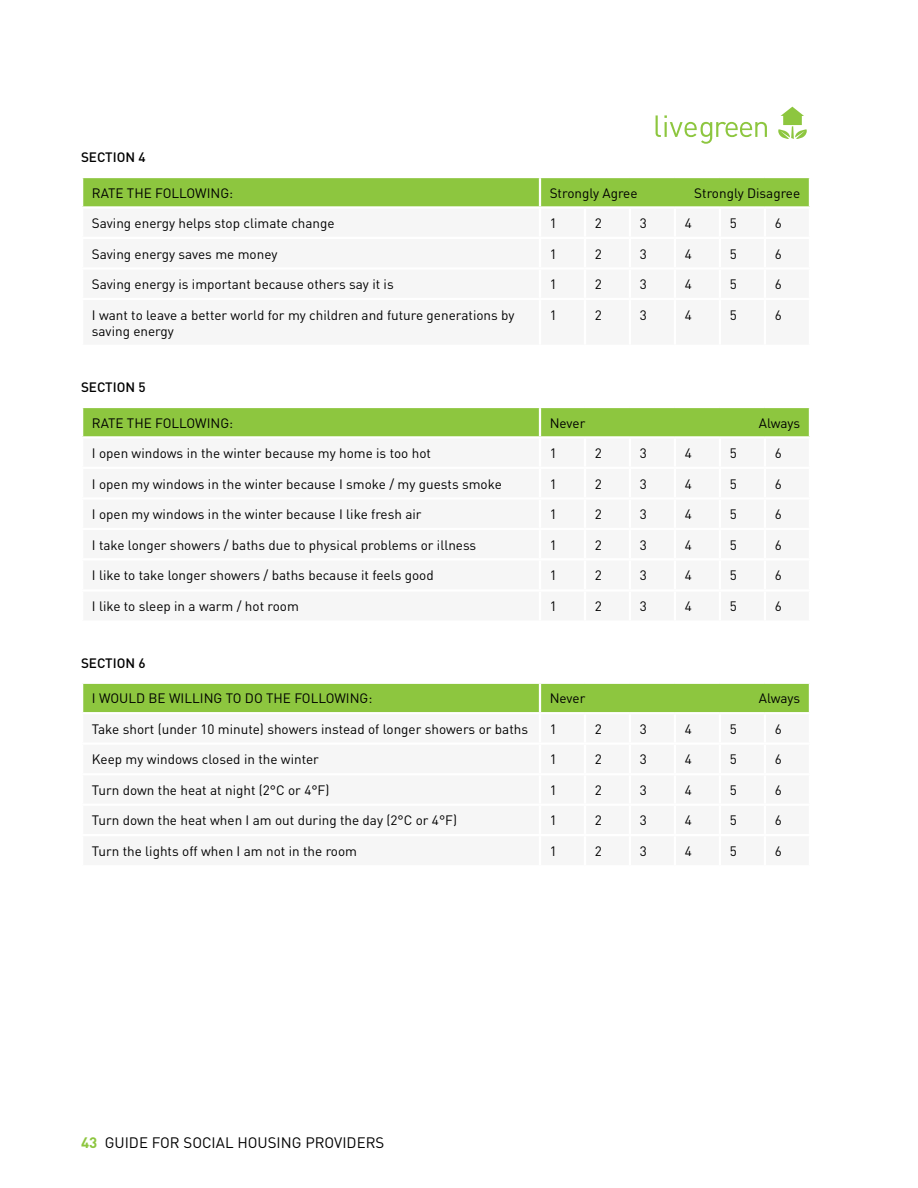
<style>
.page{position:relative;width:918px;height:1188px;background:#fff}
.page>*{position:absolute;margin:0;border:0;box-sizing:border-box;transform-origin:0 0}
.t1{font:15px "DIN";color:#000}
.Table_-_Body{font:13.5px/16.5px "DIN";color:#000}
.Table_-_Header{font:13.5px "DIN";color:#000}
.BINGO{font:500 13.5px "DIN";color:#000}
.s1{font-weight:700;color:#8dc63f}
</style>
<div class="page">
<svg style="left:656px;top:115px;width:111px;height:29px"></svg>
<svg style="left:778px;top:107px;width:29px;height:32px"></svg>
<div style="left:83px;top:178px;width:726px;height:28px;background:#8dc63f"></div>
<hr style="left:539px;top:178px;width:2px;height:28px;background:#fff">
<div style="left:83px;top:408px;width:726px;height:28px;background:#8dc63f"></div>
<hr style="left:539px;top:408px;width:2px;height:28px;background:#fff">
<div style="left:83px;top:684px;width:726px;height:28px;background:#8dc63f"></div>
<hr style="left:539px;top:684px;width:2px;height:28px;background:#fff">
<p class="BINGO" style="left:81px;top:149px;width:66px">SECTION 4</p>
<p class="Table_-_Header" style="left:92px;top:184px;width:143px">RATE THE FOLLOWING:</p>
<p class="Table_-_Body" style="left:550px;top:184px;width:89px">Strongly Agree</p>
<p class="Table_-_Body" style="left:694px;top:184px;width:107px">Strongly Disagree</p>
<p class="Table_-_Body" style="left:92px;top:215px;width:244px">Saving energy helps stop climate change</p>
<p class="Table_-_Body" style="left:550px;top:215px;width:9px">1</p>
<p class="Table_-_Body" style="left:595px;top:215px;width:9px">2</p>
<p class="Table_-_Body" style="left:640px;top:215px;width:9px">3</p>
<p class="Table_-_Body" style="left:685px;top:215px;width:9px">4</p>
<p class="Table_-_Body" style="left:730px;top:215px;width:9px">5</p>
<p class="Table_-_Body" style="left:775px;top:215px;width:9px">6</p>
<p class="Table_-_Body" style="left:92px;top:245px;width:187px">Saving energy saves me money</p>
<p class="Table_-_Body" style="left:550px;top:245px;width:9px">1</p>
<p class="Table_-_Body" style="left:595px;top:245px;width:9px">2</p>
<p class="Table_-_Body" style="left:640px;top:245px;width:9px">3</p>
<p class="Table_-_Body" style="left:685px;top:245px;width:9px">4</p>
<p class="Table_-_Body" style="left:730px;top:245px;width:9px">5</p>
<p class="Table_-_Body" style="left:775px;top:245px;width:9px">6</p>
<p class="Table_-_Body" style="left:92px;top:276px;width:303px">Saving energy is important because others say it is</p>
<p class="Table_-_Body" style="left:550px;top:276px;width:9px">1</p>
<p class="Table_-_Body" style="left:595px;top:276px;width:9px">2</p>
<p class="Table_-_Body" style="left:640px;top:276px;width:9px">3</p>
<p class="Table_-_Body" style="left:685px;top:276px;width:9px">4</p>
<p class="Table_-_Body" style="left:730px;top:276px;width:9px">5</p>
<p class="Table_-_Body" style="left:775px;top:276px;width:9px">6</p>
<p class="Table_-_Body" style="left:92px;top:306px;width:424px">I want to leave a better world for my children and future generations by saving energy</p>
<p class="Table_-_Body" style="left:550px;top:306px;width:9px">1</p>
<p class="Table_-_Body" style="left:595px;top:306px;width:9px">2</p>
<p class="Table_-_Body" style="left:640px;top:306px;width:9px">3</p>
<p class="Table_-_Body" style="left:685px;top:306px;width:9px">4</p>
<p class="Table_-_Body" style="left:730px;top:306px;width:9px">5</p>
<p class="Table_-_Body" style="left:775px;top:306px;width:9px">6</p>
<p class="BINGO" style="left:81px;top:379px;width:66px">SECTION 5</p>
<p class="Table_-_Header" style="left:92px;top:414px;width:143px">RATE THE FOLLOWING:</p>
<p class="Table_-_Body" style="left:550px;top:414px;width:37px">Never</p>
<p class="Table_-_Body" style="left:759px;top:414px;width:43px">Always</p>
<p class="Table_-_Body" style="left:92px;top:445px;width:341px">I open windows in the winter because my home is too hot</p>
<p class="Table_-_Body" style="left:550px;top:445px;width:9px">1</p>
<p class="Table_-_Body" style="left:595px;top:445px;width:9px">2</p>
<p class="Table_-_Body" style="left:640px;top:445px;width:9px">3</p>
<p class="Table_-_Body" style="left:685px;top:445px;width:9px">4</p>
<p class="Table_-_Body" style="left:730px;top:445px;width:9px">5</p>
<p class="Table_-_Body" style="left:775px;top:445px;width:9px">6</p>
<p class="Table_-_Body" style="left:92px;top:475px;width:412px">I open my windows in the winter because I smoke / my guests smoke</p>
<p class="Table_-_Body" style="left:550px;top:475px;width:9px">1</p>
<p class="Table_-_Body" style="left:595px;top:475px;width:9px">2</p>
<p class="Table_-_Body" style="left:640px;top:475px;width:9px">3</p>
<p class="Table_-_Body" style="left:685px;top:475px;width:9px">4</p>
<p class="Table_-_Body" style="left:730px;top:475px;width:9px">5</p>
<p class="Table_-_Body" style="left:775px;top:475px;width:9px">6</p>
<p class="Table_-_Body" style="left:92px;top:506px;width:331px">I open my windows in the winter because I like fresh air</p>
<p class="Table_-_Body" style="left:550px;top:506px;width:9px">1</p>
<p class="Table_-_Body" style="left:595px;top:506px;width:9px">2</p>
<p class="Table_-_Body" style="left:640px;top:506px;width:9px">3</p>
<p class="Table_-_Body" style="left:685px;top:506px;width:9px">4</p>
<p class="Table_-_Body" style="left:730px;top:506px;width:9px">5</p>
<p class="Table_-_Body" style="left:775px;top:506px;width:9px">6</p>
<p class="Table_-_Body" style="left:92px;top:536px;width:386px">I take longer showers / baths due to physical problems or illness</p>
<p class="Table_-_Body" style="left:550px;top:536px;width:9px">1</p>
<p class="Table_-_Body" style="left:595px;top:536px;width:9px">2</p>
<p class="Table_-_Body" style="left:640px;top:536px;width:9px">3</p>
<p class="Table_-_Body" style="left:685px;top:536px;width:9px">4</p>
<p class="Table_-_Body" style="left:730px;top:536px;width:9px">5</p>
<p class="Table_-_Body" style="left:775px;top:536px;width:9px">6</p>
<p class="Table_-_Body" style="left:92px;top:567px;width:343px">I like to take longer showers / baths because it feels good</p>
<p class="Table_-_Body" style="left:550px;top:567px;width:9px">1</p>
<p class="Table_-_Body" style="left:595px;top:567px;width:9px">2</p>
<p class="Table_-_Body" style="left:640px;top:567px;width:9px">3</p>
<p class="Table_-_Body" style="left:685px;top:567px;width:9px">4</p>
<p class="Table_-_Body" style="left:730px;top:567px;width:9px">5</p>
<p class="Table_-_Body" style="left:775px;top:567px;width:9px">6</p>
<p class="Table_-_Body" style="left:92px;top:598px;width:209px">I like to sleep in a warm / hot room</p>
<p class="Table_-_Body" style="left:550px;top:598px;width:9px">1</p>
<p class="Table_-_Body" style="left:595px;top:598px;width:9px">2</p>
<p class="Table_-_Body" style="left:640px;top:598px;width:9px">3</p>
<p class="Table_-_Body" style="left:685px;top:598px;width:9px">4</p>
<p class="Table_-_Body" style="left:730px;top:598px;width:9px">5</p>
<p class="Table_-_Body" style="left:775px;top:598px;width:9px">6</p>
<p class="BINGO" style="left:81px;top:655px;width:66px">SECTION 6</p>
<p class="Table_-_Header" style="left:92px;top:690px;width:282px">I WOULD BE WILLING TO DO THE FOLLOWING:</p>
<p class="Table_-_Body" style="left:550px;top:690px;width:37px">Never</p>
<p class="Table_-_Body" style="left:759px;top:690px;width:43px">Always</p>
<p class="Table_-_Body" style="left:92px;top:721px;width:438px">Take short (under 10 minute) showers instead of longer showers or baths</p>
<p class="Table_-_Body" style="left:550px;top:721px;width:9px">1</p>
<p class="Table_-_Body" style="left:595px;top:721px;width:9px">2</p>
<p class="Table_-_Body" style="left:640px;top:721px;width:9px">3</p>
<p class="Table_-_Body" style="left:685px;top:721px;width:9px">4</p>
<p class="Table_-_Body" style="left:730px;top:721px;width:9px">5</p>
<p class="Table_-_Body" style="left:775px;top:721px;width:9px">6</p>
<p class="Table_-_Body" style="left:92px;top:751px;width:229px">Keep my windows closed in the winter</p>
<p class="Table_-_Body" style="left:550px;top:751px;width:9px">1</p>
<p class="Table_-_Body" style="left:595px;top:751px;width:9px">2</p>
<p class="Table_-_Body" style="left:640px;top:751px;width:9px">3</p>
<p class="Table_-_Body" style="left:685px;top:751px;width:9px">4</p>
<p class="Table_-_Body" style="left:730px;top:751px;width:9px">5</p>
<p class="Table_-_Body" style="left:775px;top:751px;width:9px">6</p>
<p class="Table_-_Body" style="left:92px;top:782px;width:239px">Turn down the heat at night (2°C or 4°F)</p>
<p class="Table_-_Body" style="left:550px;top:782px;width:9px">1</p>
<p class="Table_-_Body" style="left:595px;top:782px;width:9px">2</p>
<p class="Table_-_Body" style="left:640px;top:782px;width:9px">3</p>
<p class="Table_-_Body" style="left:685px;top:782px;width:9px">4</p>
<p class="Table_-_Body" style="left:730px;top:782px;width:9px">5</p>
<p class="Table_-_Body" style="left:775px;top:782px;width:9px">6</p>
<p class="Table_-_Body" style="left:92px;top:812px;width:367px">Turn down the heat when I am out during the day (2°C or 4°F)</p>
<p class="Table_-_Body" style="left:550px;top:812px;width:9px">1</p>
<p class="Table_-_Body" style="left:595px;top:812px;width:9px">2</p>
<p class="Table_-_Body" style="left:640px;top:812px;width:9px">3</p>
<p class="Table_-_Body" style="left:685px;top:812px;width:9px">4</p>
<p class="Table_-_Body" style="left:730px;top:812px;width:9px">5</p>
<p class="Table_-_Body" style="left:775px;top:812px;width:9px">6</p>
<p class="Table_-_Body" style="left:92px;top:842px;width:267px">Turn the lights off when I am not in the room</p>
<p class="Table_-_Body" style="left:550px;top:842px;width:9px">1</p>
<p class="Table_-_Body" style="left:595px;top:842px;width:9px">2</p>
<p class="Table_-_Body" style="left:640px;top:842px;width:9px">3</p>
<p class="Table_-_Body" style="left:685px;top:842px;width:9px">4</p>
<p class="Table_-_Body" style="left:730px;top:842px;width:9px">5</p>
<p class="Table_-_Body" style="left:775px;top:842px;width:9px">6</p>
<p class="t1" style="left:81px;top:1134px;width:305px"><span class="s1">43</span> GUIDE FOR SOCIAL HOUSING PROVIDERS</p>
</div>
